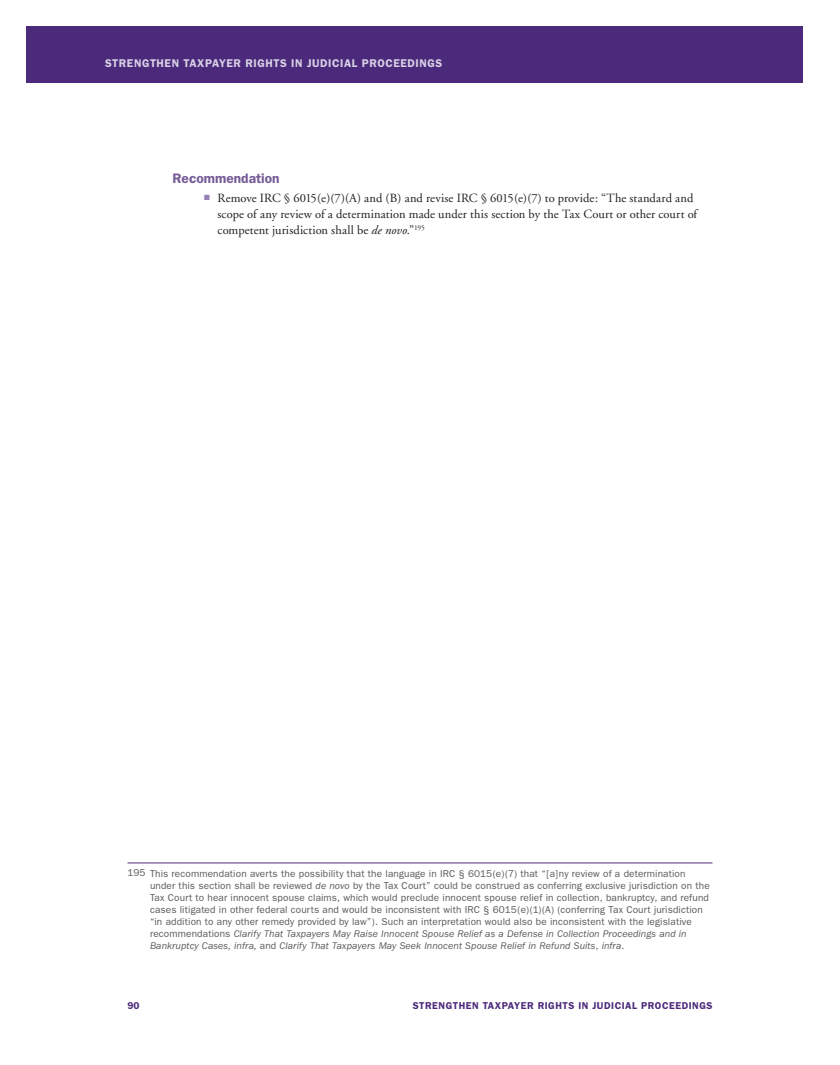
<style>
.page{position:relative;width:840px;height:1065px;background:#fff}
.page>*{position:absolute;margin:0;border:0;box-sizing:border-box;transform-origin:0 0}
.t1{font:600 13.75px "Franklin Gothic";color:#755c97}
.t2{font:12.5px/16.2px "Adobe Garamond";letter-spacing:.005em;color:#231f20}
.t3{font:600 11.25px "Franklin Gothic";letter-spacing:.05em;color:#d7d1e6}
.t4{font:10px/12px "Franklin Gothic";letter-spacing:.015em;color:#57585a}
.t5{font:600 10px "Franklin Gothic";letter-spacing:.05em;color:#4c2a7b}
.s1{color:#967fb6}
.s2{font-style:italic}
</style>
<div class="page">
<div style="left:26px;top:26px;width:777px;height:56px;background:#4c2a7b"></div>
<hr style="left:128px;top:863px;width:584px;height:1px;background:#4c2a7b">
<p class="t3" style="left:105px;top:57px;width:9px">STRE</p>
<p class="t3" style="left:134px;top:57px;width:17px">NGTHE</p>
<p class="t3" style="left:172px;top:57px;width:56px">N TAXPAYER</p>
<p class="t3" style="left:246px;top:57px;width:16px">RIGHT</p>
<p class="t3" style="left:280px;top:57px;width:40px">S IN JUDICI</p>
<p class="t3" style="left:344px;top:57px;width:34px">AL PROCEEDI</p>
<p class="t3" style="left:419px;top:57px;width:24px">NGS</p>
<h1 class="t1" style="left:172px;top:170px;width:109px">RECOMMENDATION</h1>
<p class="t2" style="left:218px;top:190px;width:481px;text-indent:-13px"><span class="s1">■</span> Remove IRC § 6015(e)(7)(A) and (B) and revise IRC § 6015(e)(7) to provide: “The standard and scope of any review of a determination made under this section by the Tax Court or other court of competent jurisdiction shall be <span class="s2">de novo</span>.”<sup>195</sup></p>
<p class="t4" style="left:150px;top:867px;width:561px;text-indent:-22px">195 This recommendation averts the possibility that the language in IRC § 6015(e)(7) that “[a]ny review of a determination under this section shall be reviewed <span class="s2">de novo</span> by the Tax Court” could be construed as conferring exclusive jurisdiction on the Tax Court to hear innocent spouse claims, which would preclude innocent spouse relief in collection, bankruptcy, and refund cases litigated in other federal courts and would be inconsistent with IRC § 6015(e)(1)(A) (conferring Tax Court jurisdiction “in addition to any other remedy provided by law”). Such an interpretation would also be inconsistent with the legislative recommendations <span class="s2">Clarify That Taxpayers May Raise Innocent Spouse Relief as a Defense in Collection Proceedings and in Bankruptcy Cases, infra,</span> and <span class="s2">Clarify That Taxpayers May Seek Innocent Spouse Relief in Refund Suits</span>, <span class="s2">infra</span>.</p>
<p class="t5" style="left:127px;top:999px;width:14px">90</p>
<p class="t5" style="left:413px;top:999px;width:8px">STRE</p>
<p class="t5" style="left:439px;top:999px;width:15px">NGTHE</p>
<p class="t5" style="left:472px;top:999px;width:50px">N TAXPAYER</p>
<p class="t5" style="left:538px;top:999px;width:14px">RIGHT</p>
<p class="t5" style="left:568px;top:999px;width:35px">S IN JUDICI</p>
<p class="t5" style="left:625px;top:999px;width:30px">AL PROCEEDI</p>
<p class="t5" style="left:692px;top:999px;width:22px">NGS</p>
</div>
